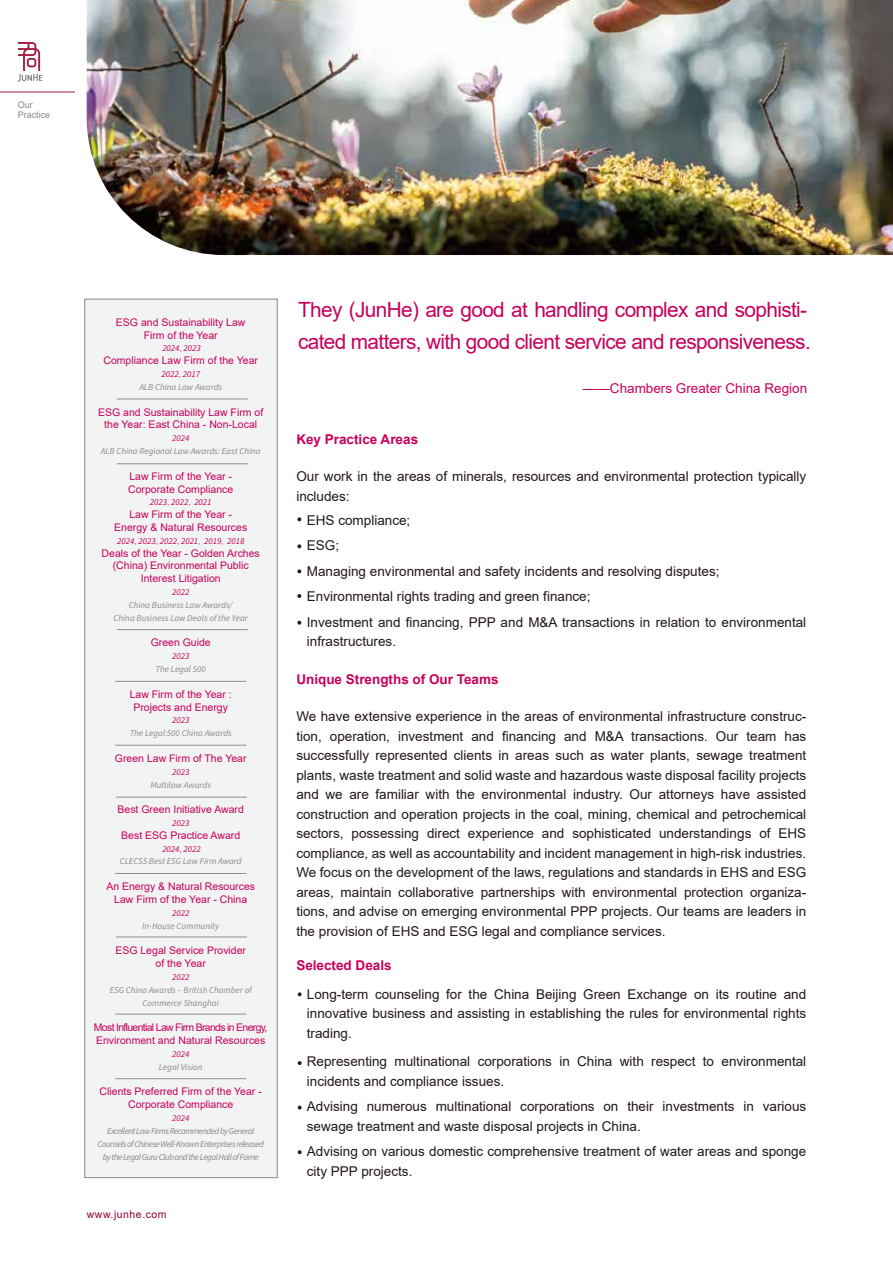
<style>
.page{position:relative;width:893px;height:1263px;background:#fff}
.page>*{position:absolute;margin:0;border:0;box-sizing:border-box;transform-origin:0 0}
.t1{font:21px/31.5px "Arial";letter-spacing:-.03em;color:#c7005c}
.t2{font:13.5px/19.5px "Arial";color:#221815}
.t3{font:700 13.5px "Arial";color:#c7005c}
.t4{font:13.5px "Arial";color:#c7005c}
.t5{font:10.5px/12.8px "Arial";color:#c7005c;text-align:center}
.t6{font:10.5px/12.8px "Arial";letter-spacing:-.065em;color:#c7005c}
.t7{font:10.5px "Arial";letter-spacing:.05em;color:#930038}
.t8{font:italic 9px/12.8px "Source Sans Pro";color:#898989;text-align:center}
.t9{font:italic 9px/12.8px "Source Sans Pro";letter-spacing:-.06em;color:#898989;text-align:center}
.t10{font:italic 9px "Source Sans Pro";color:#c7005c}
.t11{font:9px/10.8px "Arial";color:#898989}
.s1{font-family:"Adobe Song Std";font-weight:300;font-style:normal}
.s2{color:#c7005c}
.s3{font-family:"Adobe Song Std";font-weight:300;font-style:normal;color:#c7005c}
</style>
<div class="page">
<svg style="left:298px;top:992px;width:4px;height:4px"></svg>
<svg style="left:298px;top:1061px;width:4px;height:4px"></svg>
<svg style="left:298px;top:1150px;width:4px;height:4px"></svg>
<svg style="left:298px;top:1105px;width:4px;height:4px"></svg>
<svg style="left:297px;top:569px;width:4px;height:4px"></svg>
<svg style="left:297px;top:594px;width:4px;height:4px"></svg>
<svg style="left:297px;top:621px;width:4px;height:4px"></svg>
<svg style="left:297px;top:544px;width:4px;height:4px"></svg>
<svg style="left:297px;top:517px;width:4px;height:4px"></svg>
<img style="left:87px;top:0;width:806px;height:255px">
<hr style="left:0;top:92px;width:75px;height:1px;background:#a71e41">
<svg style="left:18px;top:42px;width:24px;height:40px"></svg>
<div style="left:84px;top:299px;width:194px;height:879px;background:#f2f3f3;border:1px solid #898989"></div>
<hr style="left:115px;top:745px;width:131px;height:1px;background:#8e8e8e">
<hr style="left:115px;top:681px;width:131px;height:1px;background:#8e8e8e">
<hr style="left:115px;top:873px;width:131px;height:1px;background:#8e8e8e">
<hr style="left:115px;top:1014px;width:131px;height:1px;background:#8e8e8e">
<hr style="left:115px;top:1078px;width:131px;height:1px;background:#8e8e8e">
<hr style="left:116px;top:797px;width:131px;height:1px;background:#8e8e8e">
<hr style="left:117px;top:629px;width:131px;height:1px;background:#8e8e8e">
<hr style="left:117px;top:463px;width:131px;height:1px;background:#8e8e8e">
<hr style="left:117px;top:399px;width:131px;height:1px;background:#8e8e8e">
<hr style="left:116px;top:937px;width:131px;height:1px;background:#8e8e8e">
<p class="t11" style="left:18px;top:99px;width:34px">Our<br>Practice</p>
<p class="t5" style="left:116px;top:316px;width:131px">ESG and Sustainability Law<br>Firm of the Year</p>
<p class="t10" style="left:162px;top:343px;width:40px">2024<span class="s1">,</span> 2023</p>
<p class="t5" style="left:103px;top:354px;width:156px">Compliance Law Firm of the Year</p>
<p class="t8" style="left:139px;top:368px;width:84px"><span class="s2">2022</span><span class="s3">,</span> <span class="s2">2017<br></span>ALB China Law Awards</p>
<p class="t5" style="left:98px;top:405px;width:167px">ESG and Sustainability Law Firm of the Year: East China - Non-Local</p>
<p class="t10" style="left:172px;top:432px;width:19px">2024</p>
<p class="t8" style="left:101px;top:445px;width:161px">ALB China Regional Law Awards: East China</p>
<p class="t5" style="left:128px;top:470px;width:107px;text-align:left">Law Firm of the Year -<br>Corporate Compliance</p>
<p class="t10" style="left:150px;top:497px;width:63px">2023<span class="s1">,</span> 2022<span class="s1">,</span> 2021</p>
<p class="t5" style="left:114px;top:508px;width:135px">Law Firm of the Year -<br>Energy &amp; Natural Resources</p>
<p class="t10" style="left:117px;top:535px;width:129px">2024<span class="s1">,</span> 2023<span class="s1">,</span> 2022<span class="s1">,</span> 2021<span class="s1">,</span> 2019<span class="s1">,</span> 2018</p>
<p class="t5" style="left:102px;top:546px;width:160px">Deals of the Year - Golden Arches (China) Environmental Public<br>Interest Litigation</p>
<p class="t10" style="left:172px;top:586px;width:19px">2022</p>
<p class="t8" style="left:114px;top:598px;width:136px">China Business Law Awards/<br>China Business Law Deals of the Year</p>
<p class="t5" style="left:151px;top:636px;width:62px">Green Guide</p>
<p class="t10" style="left:172px;top:650px;width:19px">2023</p>
<p class="t8" style="left:156px;top:663px;width:52px">The Legal 500</p>
<p class="t5" style="left:130px;top:688px;width:104px">Law Firm of the Year :<br>Projects and Energy</p>
<p class="t10" style="left:172px;top:715px;width:19px">2023</p>
<p class="t8" style="left:130px;top:727px;width:104px">The Legal 500 China Awards</p>
<p class="t5" style="left:115px;top:752px;width:133px">Green Law Firm of The Year</p>
<p class="t10" style="left:172px;top:766px;width:19px">2023</p>
<p class="t8" style="left:150px;top:778px;width:62px">Multilaw Awards</p>
<p class="t5" style="left:118px;top:803px;width:128px">Best Green Initiative Award</p>
<p class="t10" style="left:172px;top:817px;width:19px">2023</p>
<p class="t5" style="left:121px;top:829px;width:120px">Best ESG Practice Award</p>
<p class="t8" style="left:120px;top:842px;width:123px"><span class="s2">2024</span><span class="s3">,</span> <span class="s2">2022<br></span>CLECSS Best ESG Law Firm Award</p>
<p class="t5" style="left:106px;top:880px;width:150px">An Energy &amp; Natural Resources<br>Law Firm of the Year - China</p>
<p class="t10" style="left:172px;top:907px;width:19px">2022</p>
<p class="t8" style="left:142px;top:919px;width:78px">In-House Community</p>
<p class="t5" style="left:115px;top:944px;width:132px">ESG Legal Service Provider of the Year</p>
<p class="t10" style="left:172px;top:971px;width:19px">2022</p>
<p class="t8" style="left:110px;top:983px;width:144px">ESG China Awards – British Chamber of<br>Commerce Shanghai</p>
<p class="t6" style="left:94px;top:1021px;width:175px">Most Influential Law Firm Brands in Energy,<br>Environment and Natural Resources</p>
<p class="t10" style="left:172px;top:1048px;width:19px">2024</p>
<p class="t8" style="left:159px;top:1060px;width:45px">Legal Vision</p>
<p class="t5" style="left:100px;top:1085px;width:164px">Clients Preferred Firm of the Year -<br>Corporate Compliance</p>
<p class="t10" style="left:172px;top:1112px;width:19px">2024</p>
<p class="t9" style="left:97px;top:1124px;width:168px">Excellent Law Firms Recommended by General<br>Counsels of Chinese Well-Known Enterprises released by the Legal Guru Club and the Legal Hall of Fame</p>
<p class="t7" style="left:87px;top:1207px;width:81px">www.junhe.com</p>
<h1 class="t1" style="left:298px;top:294px;width:514px">They (JunHe) are good at handling complex and sophisti&shy;cated matters, with good client service and responsiveness.</h1>
<p class="t4" style="left:583px;top:379px;width:226px">——Chambers Greater China Region</p>
<p class="t3" style="left:296px;top:429px;width:123px">Key Practice Areas</p>
<p class="t2" style="left:296px;top:467px;width:511px">Our work in the areas of minerals, resources and environmental protection typically includes:</p>
<p class="t2" style="left:307px;top:507px;width:501px;line-height:25.5px">EHS compliance;<br>ESG;<br>Managing environmental and safety incidents and resolving disputes; Environmental rights trading and green finance;<br>Investment and financing, PPP and M&amp;A transactions in relation to environmental</p>
<p class="t2" style="left:307px;top:632px;width:91px">infrastructures.</p>
<p class="t3" style="left:296px;top:669px;width:204px">Unique Strengths of Our Teams</p>
<p class="t2" style="left:296px;top:707px;width:511px;text-align:justify">We have extensive experience in the areas of environmental infrastructure construc&shy;tion, operation, investment and financing and M&amp;A transactions. Our team has successfully represented clients in areas such as water plants, sewage treatment plants, waste treatment and solid waste and hazardous waste disposal facility projects and we are familiar with the environmental industry. Our attorneys have assisted construction and operation projects in the coal, mining, chemical and petrochemical sectors, possessing direct experience and sophisticated understandings of EHS compliance, as well as accountability and incident management in high-risk industries.<br>We focus on the development of the laws, regulations and standards in EHS and ESG areas, maintain collaborative partnerships with environmental protection organiza&shy;tions, and advise on emerging environmental PPP projects. Our teams are leaders in the provision of EHS and ESG legal and compliance services.</p>
<p class="t3" style="left:296px;top:956px;width:97px">Selected Deals</p>
<p class="t2" style="left:307px;top:984px;width:501px;text-align:justify">Long-term counseling for the China Beijing Green Exchange on its routine and innovative business and assisting in establishing the rules for environmental rights trading.</p>
<p class="t2" style="left:307px;top:1051px;width:501px">Representing multinational corporations in China with respect to environmental incidents and compliance issues.</p>
<p class="t2" style="left:307px;top:1096px;width:501px">Advising numerous multinational corporations on their investments in various sewage treatment and waste disposal projects in China.</p>
<p class="t2" style="left:307px;top:1141px;width:501px">Advising on various domestic comprehensive treatment of water areas and sponge city PPP projects.</p>
</div>
